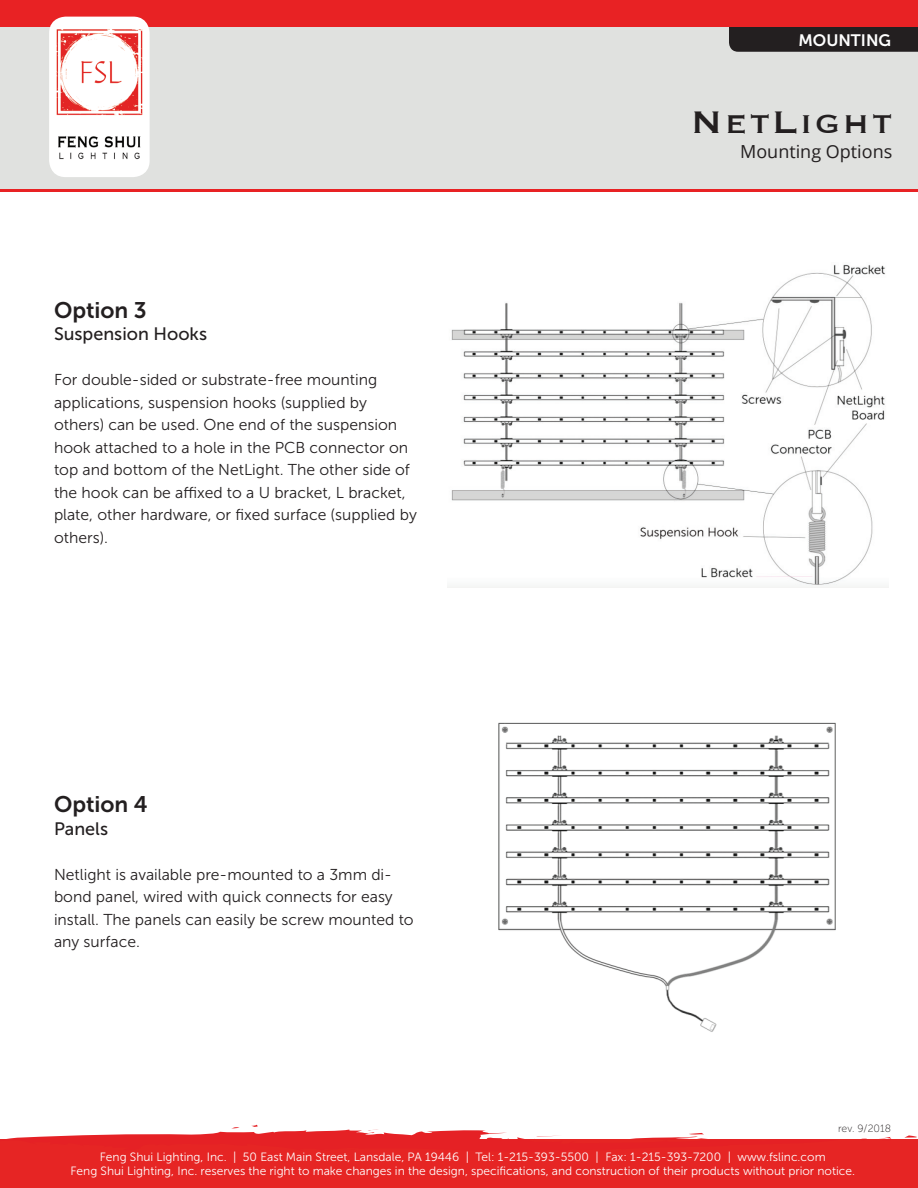
<style>
.page{position:relative;width:918px;height:1188px;background:#fff}
.page>*{position:absolute;margin:0;border:0;box-sizing:border-box;transform-origin:0 0}
.t1{font:40.5px "Copperplate";letter-spacing:.06em;color:#231f20}
.t2{font:22.5px "Museo Sans 700";color:#231f20}
.t3{font:18px "Museo Sans 500";color:#231f20}
.t4{font:18px "Open Sans";color:#231f20}
.t5{font:16.5px "Museo Sans 700";color:#fff}
.t6{font:15.75px/22.5px "Museo Sans 300";color:#231f20}
.t7{font:12px/14.4px "Museo Sans 300";color:#fff;text-align:center}
.t8{font:10.5px "Museo Sans 100";color:#231f20}
</style>
<div class="page">
<div style="left:0;top:0;width:918px;height:189px;background:#e0e1df"></div>
<div style="left:0;top:1140px;width:918px;height:48px;background:#e62524"></div>
<svg style="left:904px;top:1135px;width:13px;height:3px"></svg>
<svg style="left:878px;top:1137px;width:17px;height:3px"></svg>
<svg style="left:0;top:1124px;width:839px;height:16px"></svg>
<div style="left:729px;top:27px;width:189px;height:25px;background:#231f20"></div>
<div style="left:0;top:0;width:918px;height:27px;background:#e82224"></div>
<hr style="left:0;top:189px;width:918px;height:3px;background:#e82224">
<div style="left:49px;top:17px;width:101px;height:160px;background:#fff;border-radius:16px"></div>
<img style="left:56px;top:29px;width:87px;height:131px">
<img style="left:451px;top:264px;width:434px;height:321px">
<img style="left:498px;top:722px;width:338px;height:310px">
<p class="t5" style="left:798px;top:31px;width:94px">MOUNTING</p>
<h1 class="t1" style="left:691px;top:102px;width:203px">NetLight</h1>
<h2 class="t2" style="left:54px;top:297px;width:94px">Option 3</h2>
<p class="t3" style="left:54px;top:324px;width:155px">Suspension Hooks</p>
<p class="t6" style="left:54px;top:369px;width:364px">For double-sided or substrate-free mounting applications, suspension hooks (supplied by others) can be used. One end of the suspension hook attached to a hole in the PCB connector on top and bottom of the NetLight. The other side of the hook can be affixed to a U bracket, L bracket, plate, other hardware, or fixed surface (supplied by others).</p>
<h2 class="t2" style="left:54px;top:792px;width:95px">Option 4</h2>
<p class="t3" style="left:54px;top:819px;width:56px">Panels</p>
<p class="t6" style="left:54px;top:863px;width:361px">Netlight is available pre-mounted to a 3mm di&shy;bond panel, wired with quick connects for easy install. The panels can easily be screw mounted to any surface.</p>
<p class="t4" style="left:740px;top:139px;width:154px">Mounting Options</p>
<p class="t8" style="left:838px;top:1123px;width:54px">rev. 9/2018</p>
<p class="t7" style="left:70px;top:1149px;width:786px">Feng Shui Lighting, Inc. | 50 East Main Street, Lansdale, PA 19446 | Tel: 1-215-393-5500 | Fax: 1-215-393-7200 | www.fslinc.com<br>Feng Shui Lighting, Inc. reserves the right to make changes in the design, specifications, and construction of their products without prior notice.</p>
</div>
